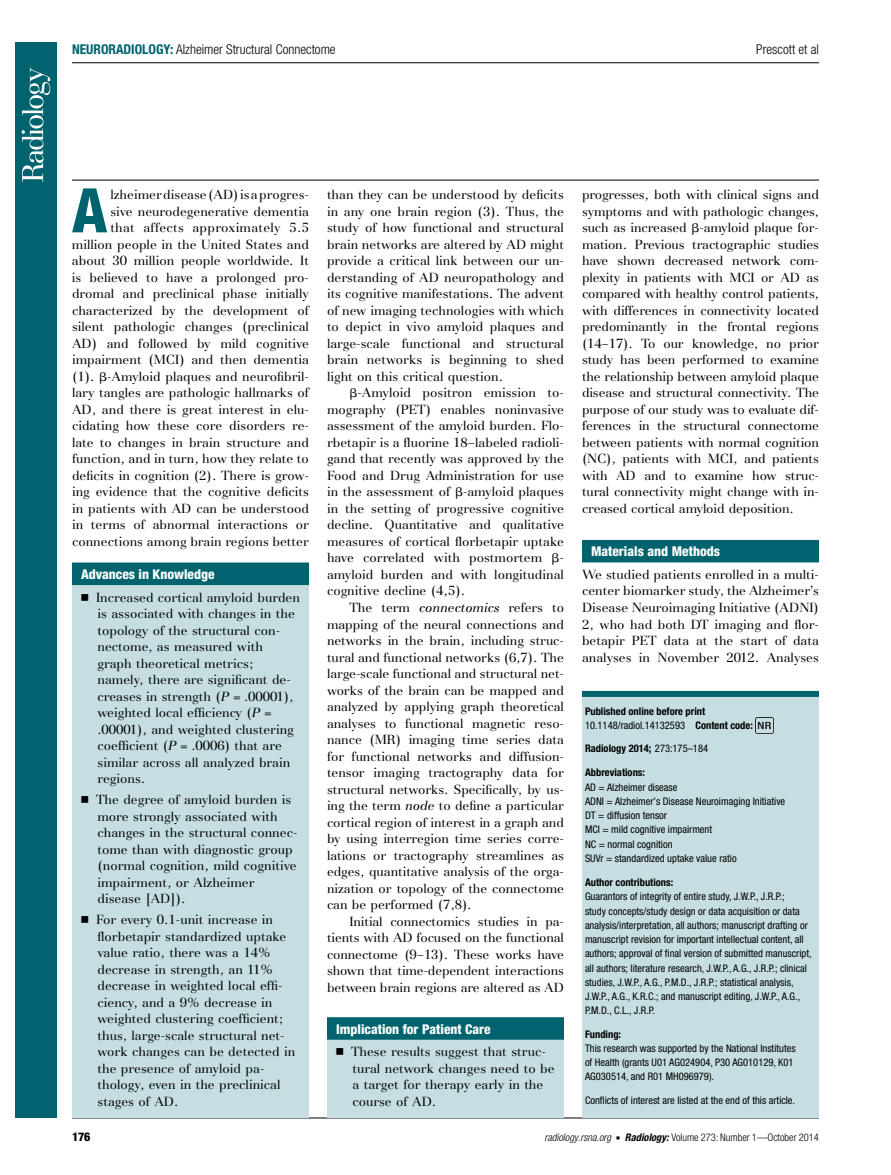
<style>
.page{position:relative;width:891px;height:1175px;background:#fff}
.page>*{position:absolute;margin:0;border:0;box-sizing:border-box;transform-origin:0 0}
.t1{font:800 condensed 61.5px "Helvetica Neue";color:#00636d}
.t2{font:800 condensed 13.5px "Helvetica Neue";color:#fff}
.t3{font:300 condensed 13.5px "Helvetica Neue";color:#000}
.t4{font:13.2px/16.5px "AT Basilia";color:#000;text-align:justify}
.t5{font:800 condensed 12px "Helvetica Neue";color:#000}
.t6{font:condensed 10.5px/14.2px "Helvetica Neue";color:#000}
.t7{font:700 condensed 10.5px/14.2px "Helvetica Neue";color:#000}
.t8{font:300 condensed 10.5px "Helvetica Neue";color:#000}
.s1{font-weight:700;color:#00636d}
.s2{font-family:"Universal Greekwith Math Pi"}
.s3{font-family:"Universal Newswith Comm Pi";font-size:13.5px}
.s4{font-style:italic}
.s5{font-size:12.75px}
.s6{font-weight:400}
.s7{font-family:"Universal Newswith Comm Pi";font-weight:400;font-stretch:normal;font-size:6px}
.s8{font-weight:700;font-style:italic}
</style>
<div class="page">
<hr style="left:72px;top:180px;width:747px;height:1px;background:#000">
<hr style="left:72px;top:1117px;width:747px;height:1px;background:#000">
<hr style="left:72px;top:62px;width:747px;height:1px;background:#000">
<div style="left:582px;top:540px;width:237px;height:22px;background:#00636d"></div>
<div style="left:327px;top:1022px;width:237px;height:95px;background:#c6dee1"></div>
<div style="left:327px;top:1017px;width:237px;height:22px;background:#00636d"></div>
<div style="left:72px;top:568px;width:237px;height:549px;background:#c6dee1"></div>
<div style="left:72px;top:562px;width:237px;height:23px;background:#00636d"></div>
<div style="left:582px;top:691px;width:237px;height:426px;background:#c6dee1"></div>
<div style="left:582px;top:691px;width:237px;height:6px;background:#00636d"></div>
<img style="left:755px;top:717px;width:18px;height:16px">
<div style="left:15px;top:42px;width:42px;height:1075px;background:#00636d"></div>
<svg style="left:22px;top:68px;width:28px;height:114px"></svg>
<p class="t3" style="left:72px;top:41px;width:265px"><span class="s1">NEURORADIOLOGY:</span> Alzheimer Structural Connectome</p>
<p class="t3" style="left:756px;top:41px;width:64px">Prescott et al</p>
<h1 class="t1" style="left:72px;top:172px;width:37px">A</h1>
<p class="t4" style="left:72px;top:187px;width:239px;text-align:right">lzheimer disease (AD) is a progres-<br>sive neurodegenerative dementia<br>that affects approximately 5.5 million people in the United States and about 30 million people worldwide. It is believed to have a prolonged pro&shy;dromal and preclinical phase initially characterized by the development of silent pathologic changes (preclinical AD) and followed by mild cognitive impairment (MCI) and then dementia (1). <span class="s2">b</span>-Amyloid plaques and neurofibril&shy;lary tangles are pathologic hallmarks of AD, and there is great interest in elu&shy;cidating how these core disorders re&shy;late to changes in brain structure and function, and in turn, how they relate to deficits in cognition (2). There is grow&shy;ing evidence that the cognitive deficits in patients with AD can be understood in terms of abnormal interactions or connections among brain regions better</p>
<p class="t2" style="left:81px;top:566px;width:135px">Advances in Knowledge</p>
<p class="t4" style="left:98px;top:589px;width:204px;text-align:left;text-indent:-16px"><span class="s3">n</span> Increased cortical amyloid burden is associated with changes in the topology of the structural con&shy;nectome, as measured with graph theoretical metrics; namely, there are significant de&shy;creases in strength (<span class="s4">P</span> <span class="s5">= .</span>00001), weighted local efficiency (<span class="s4">P</span> <span class="s5">= .</span>00001), and weighted clustering coefficient (<span class="s4">P</span> <span class="s5">= .</span>0006) that are similar across all analyzed brain regions.</p>
<p class="t4" style="left:98px;top:791px;width:201px;text-align:left;text-indent:-16px"><span class="s3">n</span> The degree of amyloid burden is more strongly associated with changes in the structural connec&shy;tome than with diagnostic group (normal cognition, mild cognitive impairment, or Alzheimer disease [AD]).</p>
<p class="t4" style="left:98px;top:911px;width:199px;text-align:left;text-indent:-16px"><span class="s3">n</span> For every 0.1-unit increase in florbetapir standardized uptake value ratio, there was a 14% decrease in strength, an 11% decrease in weighted local effi&shy;ciency, and a 9% decrease in weighted clustering coefficient; thus, large-scale structural net&shy;work changes can be detected in the presence of amyloid pa&shy;thology, even in the preclinical stages of AD.</p>
<p class="t4" style="left:327px;top:187px;width:239px">than they can be understood by deficits in any one brain region (3). Thus, the study of how functional and structural brain networks are altered by AD might provide a critical link between our un&shy;derstanding of AD neuropathology and its cognitive manifestations. The advent of new imaging technologies with which to depict in vivo amyloid plaques and large-scale functional and structural brain networks is beginning to shed light on this critical question.</p>
<p class="t4" style="left:327px;top:385px;width:239px;text-indent:23px"><span class="s2">b</span>-Amyloid positron emission to&shy;mography (PET) enables noninvasive assessment of the amyloid burden. Flo&shy;rbetapir is a fluorine 18–labeled radioli&shy;gand that recently was approved by the Food and Drug Administration for use in the assessment of <span class="s2">b</span>-amyloid plaques in the setting of progressive cognitive decline. Quantitative and qualitative measures of cortical florbetapir uptake have correlated with postmortem <span class="s2">b&shy;</span>amyloid burden and with longitudinal cognitive decline (4,5).</p>
<p class="t4" style="left:327px;top:599px;width:239px;text-indent:23px">The term <span class="s4">connectomics</span> refers to mapping of the neural connections and networks in the brain, including struc&shy;tural and functional networks (6,7). The large-scale functional and structural net&shy;works of the brain can be mapped and analyzed by applying graph theoretical analyses to functional magnetic reso&shy;nance (MR) imaging time series data for functional networks and diffusion&shy;tensor imaging tractography data for structural networks. Specifically, by us&shy;ing the term <span class="s4">node</span> to define a particular cortical region of interest in a graph and by using interregion time series corre&shy;lations or tractography streamlines as edges, quantitative analysis of the orga&shy;nization or topology of the connectome can be performed (7,8).</p>
<p class="t4" style="left:327px;top:913px;width:239px;text-indent:23px">Initial connectomics studies in pa&shy;tients with AD focused on the functional connectome (9–13). These works have shown that time-dependent interactions between brain regions are altered as AD</p>
<p class="t2" style="left:336px;top:1020px;width:156px">Implication for Patient Care</p>
<p class="t4" style="left:352px;top:1043px;width:204px;text-align:left;text-indent:-16px"><span class="s3">n</span> These results suggest that struc&shy;tural network changes need to be a target for therapy early in the course of AD.</p>
<p class="t4" style="left:582px;top:187px;width:239px">progresses, both with clinical signs and symptoms and with pathologic changes, such as increased <span class="s2">b</span>-amyloid plaque for&shy;mation. Previous tractographic studies have shown decreased network com&shy;plexity in patients with MCI or AD as compared with healthy control patients, with differences in connectivity located predominantly in the frontal regions (14–17). To our knowledge, no prior study has been performed to examine the relationship between amyloid plaque disease and structural connectivity. The purpose of our study was to evaluate dif&shy;ferences in the structural connectome between patients with normal cognition (NC), patients with MCI, and patients with AD and to examine how struc&shy;tural connectivity might change with in&shy;creased cortical amyloid deposition.</p>
<p class="t2" style="left:591px;top:543px;width:131px">Materials and Methods</p>
<p class="t4" style="left:582px;top:566px;width:239px">We studied patients enrolled in a multi&shy;center biomarker study, the Alzheimer’s Disease Neuroimaging Initiative (ADNI)<br>2, who had both DT imaging and flor&shy;betapir PET data at the start of data analyses in November 2012. Analyses</p>
<p class="t7" style="left:585px;top:704px;width:169px">Published online before print<br><span class="s6">10.1148/radiol.14132593</span> Content code:</p>
<p class="t7" style="left:585px;top:741px;width:125px">Radiology 2014; <span class="s6">273:175–184</span></p>
<p class="t7" style="left:585px;top:765px;width:62px">Abbreviations:</p>
<p class="t6" style="left:585px;top:779px;width:202px">AD = Alzheimer disease<br>ADNI = Alzheimer’s Disease Neuroimaging Initiative<br>DT = diffusion tensor<br>MCI = mild cognitive impairment<br>NC = normal cognition<br>SUVr = standardized uptake value ratio</p>
<p class="t7" style="left:585px;top:875px;width:90px">Author contributions:</p>
<p class="t6" style="left:585px;top:889px;width:228px">Guarantors of integrity of entire study, J.W.P., J.R.P.;<br>study concepts/study design or data acquisition or data analysis/interpretation, all authors; manuscript drafting or manuscript revision for important intellectual content, all authors; approval of final version of submitted manuscript, all authors; literature research, J.W.P., A.G., J.R.P.; clinical studies, J.W.P., A.G., P.M.D., J.R.P.; statistical analysis, J.W.P., A.G., K.R.C.; and manuscript editing, J.W.P., A.G., P.M.D., C.L., J.R.P.</p>
<p class="t7" style="left:585px;top:1026px;width:38px">Funding:</p>
<p class="t6" style="left:585px;top:1040px;width:212px">This research was supported by the National Institutes of Health (grants U01 AG024904, P30 AG010129, K01<br>AG030514, and R01 MH096979).</p>
<p class="t6" style="left:585px;top:1092px;width:212px">Conflicts of interest are listed at the end of this article.</p>
<p class="t5" style="left:72px;top:1128px;width:20px">176</p>
<p class="t8" style="left:545px;top:1130px;width:276px"><span class="s4">radiology.rsna.org</span> <span class="s7">n</span> <span class="s8">Radiology:</span> Volume 273: Number 1—October 2014</p>
</div>
